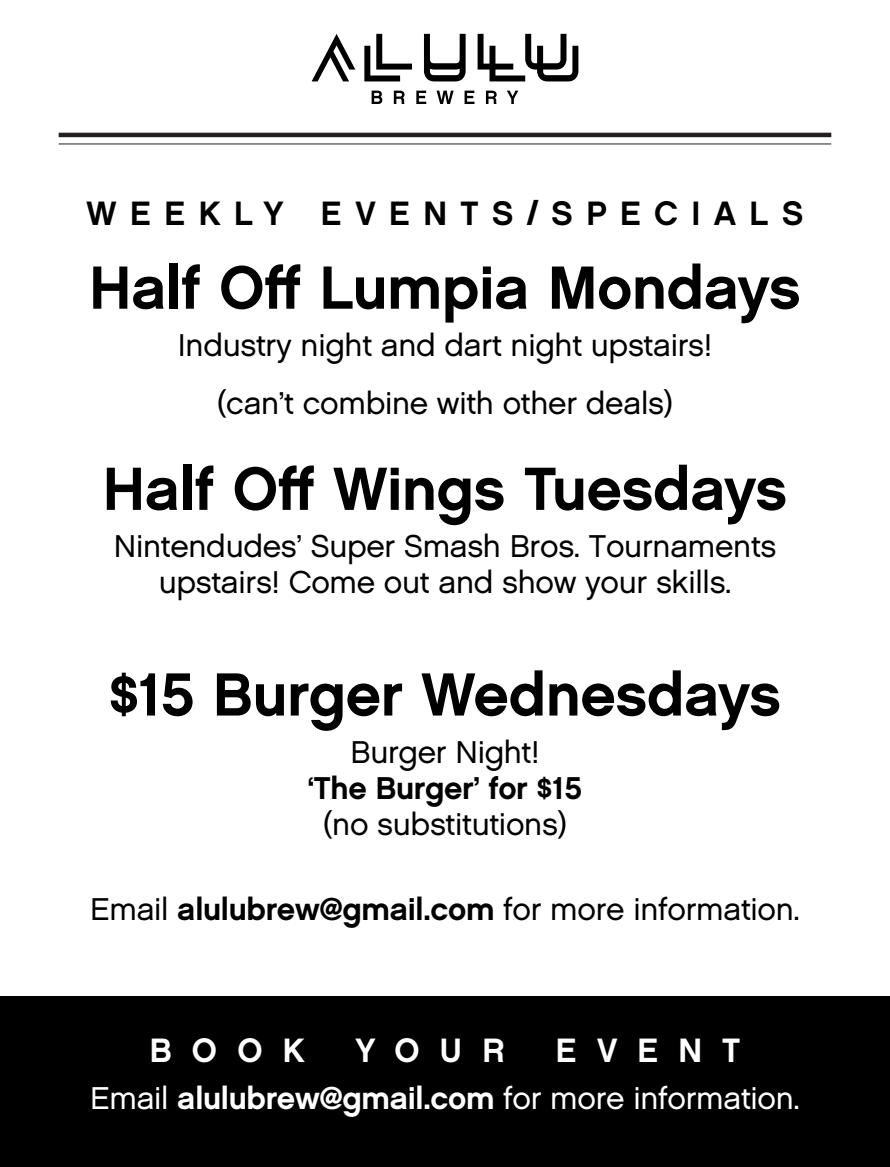
<style>
.page{position:relative;width:890px;height:1167px;background:#fff}
.page>*{position:absolute;margin:0;border:0;box-sizing:border-box;transform-origin:0 0}
.t1{font:60.75px "Chalet New York Nineteen Sixty";letter-spacing:-.01em;color:#000}
.t2{font:33.75px "Chalet New York Nineteen Sixty";letter-spacing:.395em;color:#000}
.t3{font:33.75px "Chalet New York Nineteen Sixty";color:#fff}
.t4{font:31.5px/58.5px "Chalet London Nineteen Sixty";letter-spacing:-.01em;color:#000;text-align:center}
.t5{font:31.5px "Chalet London Nineteen Sixty";letter-spacing:-.01em;color:#fff}
.t6{font:31.5px "Chalet New York Nineteen Sixty";letter-spacing:-.01em;color:#000}
.s1{font-family:"Chalet New York Nineteen Sixty"}
</style>
<div class="page">
<div style="left:0;top:997px;width:890px;height:170px;background:#000"></div>
<svg style="left:364px;top:34px;width:48px;height:47px"></svg>
<svg style="left:424px;top:34px;width:42px;height:47px"></svg>
<svg style="left:477px;top:34px;width:101px;height:47px"></svg>
<svg style="left:312px;top:34px;width:43px;height:47px"></svg>
<svg style="left:372px;top:91px;width:10px;height:13px"></svg>
<svg style="left:394px;top:91px;width:10px;height:13px"></svg>
<svg style="left:416px;top:91px;width:10px;height:13px"></svg>
<svg style="left:436px;top:91px;width:18px;height:13px"></svg>
<svg style="left:464px;top:91px;width:10px;height:13px"></svg>
<svg style="left:486px;top:91px;width:11px;height:13px"></svg>
<svg style="left:507px;top:91px;width:11px;height:13px"></svg>
<hr style="left:59px;top:133px;width:772px;height:4px;background:#231f20">
<hr style="left:59px;top:144px;width:772px;height:1px;background:#231f20">
<p class="t2" style="left:87px;top:192px;width:718px">WEEKLY EVENTS/SPECIALS</p>
<h1 class="t1" style="left:89px;top:251px;width:713px">Half Off Lumpia Mondays</h1>
<p class="t4" style="left:178px;top:316px;width:536px">Industry night and dart night upstairs! (can’t combine with other deals)</p>
<h1 class="t1" style="left:103px;top:452px;width:686px">Half Off Wings Tuesdays</h1>
<p class="t4" style="left:114px;top:528px;width:664px;line-height:36px">Nintendudes’ Super Smash Bros. Tournaments upstairs! Come out and show your skills.</p>
<h1 class="t1" style="left:109px;top:657px;width:673px">$15 Burger Wednesdays</h1>
<p class="t4" style="left:350px;top:722px;width:191px">Burger Night!</p>
<p class="t6" style="left:308px;top:769px;width:276px">‘The Burger’ for $15</p>
<p class="t4" style="left:323px;top:794px;width:246px">(no substitutions)</p>
<p class="t4" style="left:90px;top:880px;width:711px">Email <span class="s1">alulubrew@gmail.com</span> for more information.</p>
<p class="t3" style="left:150px;top:1030px;width:156px">BOOK</p>
<p class="t3" style="left:356px;top:1030px;width:151px">YOUR</p>
<p class="t3" style="left:556px;top:1030px;width:186px">EVENT</p>
<p class="t5" style="left:90px;top:1079px;width:711px">Email <span class="s1">alulubrew@gmail.com</span> for more information.</p>
</div>
